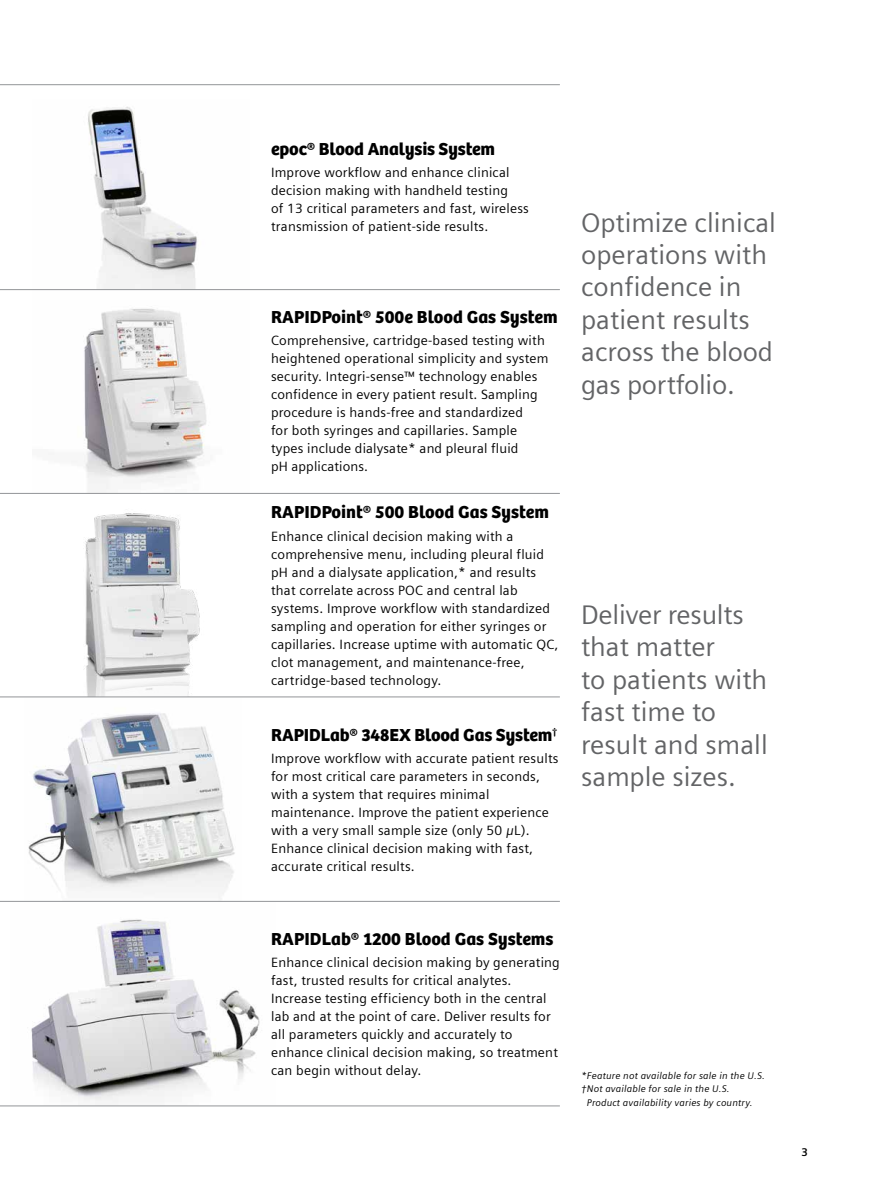
<style>
.page{position:relative;width:893px;height:1191px;background:#fff}
.page>*{position:absolute;margin:0;border:0;box-sizing:border-box;transform-origin:0 0}
.t1{font:27px/32.4px "Siemens Sans";color:#636466}
.t2{font:18px "SH Bree Headline Regular";letter-spacing:-.005em;color:#000}
.t3{font:13.5px/18px "Siemens Sans";letter-spacing:.015em;color:#000}
.t4{font:700 11.25px "Siemens Sans";color:#000}
.t5{font:italic 9.75px "Siemens Sans";letter-spacing:.015em;color:#000}
.s1{font-style:italic}
</style>
<div class="page">
<img style="left:33px;top:107px;width:217px;height:589px">
<img style="left:24px;top:697px;width:217px;height:204px">
<img style="left:31px;top:919px;width:229px;height:184px">
<hr style="left:0;top:84px;width:560px;height:1px;background:#939598">
<hr style="left:0;top:289px;width:560px;height:1px;background:#939598">
<hr style="left:0;top:493px;width:560px;height:1px;background:#939598">
<hr style="left:0;top:696px;width:560px;height:1px;background:#939598">
<hr style="left:0;top:901px;width:560px;height:1px;background:#939598">
<hr style="left:0;top:1105px;width:560px;height:1px;background:#939598">
<h2 class="t2" style="left:271px;top:135px;width:226px">epoc® Blood Analysis System</h2>
<p class="t3" style="left:271px;top:163px;width:259px">Improve workflow and enhance clinical decision making with handheld testing<br>of 13 critical parameters and fast, wireless transmission of patient-side results.</p>
<h2 class="t2" style="left:271px;top:303px;width:288px">RAPIDPoint® 500e Blood Gas System</h2>
<p class="t3" style="left:271px;top:331px;width:279px">Comprehensive, cartridge-based testing with heightened operational simplicity and system security. Integri-sense™ technology enables confidence in every patient result. Sampling procedure is hands-free and standardized<br>for both syringes and capillaries. Sample types include dialysate* and pleural fluid<br>pH applications.</p>
<h2 class="t2" style="left:271px;top:498px;width:279px">RAPIDPoint® 500 Blood Gas System</h2>
<p class="t3" style="left:271px;top:526px;width:289px">Enhance clinical decision making with a comprehensive menu, including pleural fluid pH and a dialysate application,* and results that correlate across POC and central lab systems. Improve workflow with standardized sampling and operation for either syringes or capillaries. Increase uptime with automatic QC, clot management, and maintenance-free, cartridge-based technology.</p>
<h2 class="t2" style="left:271px;top:720px;width:288px">RAPIDLab® 348EX Blood Gas System<sup>†</sup></h2>
<p class="t3" style="left:271px;top:748px;width:289px">Improve workflow with accurate patient results for most critical care parameters in seconds, with a system that requires minimal maintenance. Improve the patient experience with a very small sample size (only 50 <span class="s1">μ</span>L).<br>Enhance clinical decision making with fast, accurate critical results.</p>
<h1 class="t1" style="left:581px;top:204px;width:196px">Optimize clinical operations with confidence in patient results across the blood gas portfolio.</h1>
<h1 class="t1" style="left:581px;top:596px;width:188px">Deliver results that matter<br>to patients with fast time to result and small sample sizes.</h1>
<h2 class="t2" style="left:271px;top:924px;width:284px">RAPIDLab® 1200 Blood Gas Systems</h2>
<p class="t3" style="left:271px;top:952px;width:290px">Enhance clinical decision making by generating fast, trusted results for critical analytes.<br>Increase testing efficiency both in the central lab and at the point of care. Deliver results for all parameters quickly and accurately to enhance clinical decision making, so treatment can begin without delay.</p>
<p class="t5" style="left:581px;top:1068px;width:185px">*Feature not available for sale in the U.S.</p>
<p class="t5" style="left:581px;top:1081px;width:150px">†Not available for sale in the U.S.</p>
<p class="t5" style="left:587px;top:1095px;width:167px">Product availability varies by country.</p>
<p class="t4" style="left:801px;top:1144px;width:8px">3</p>
</div>
